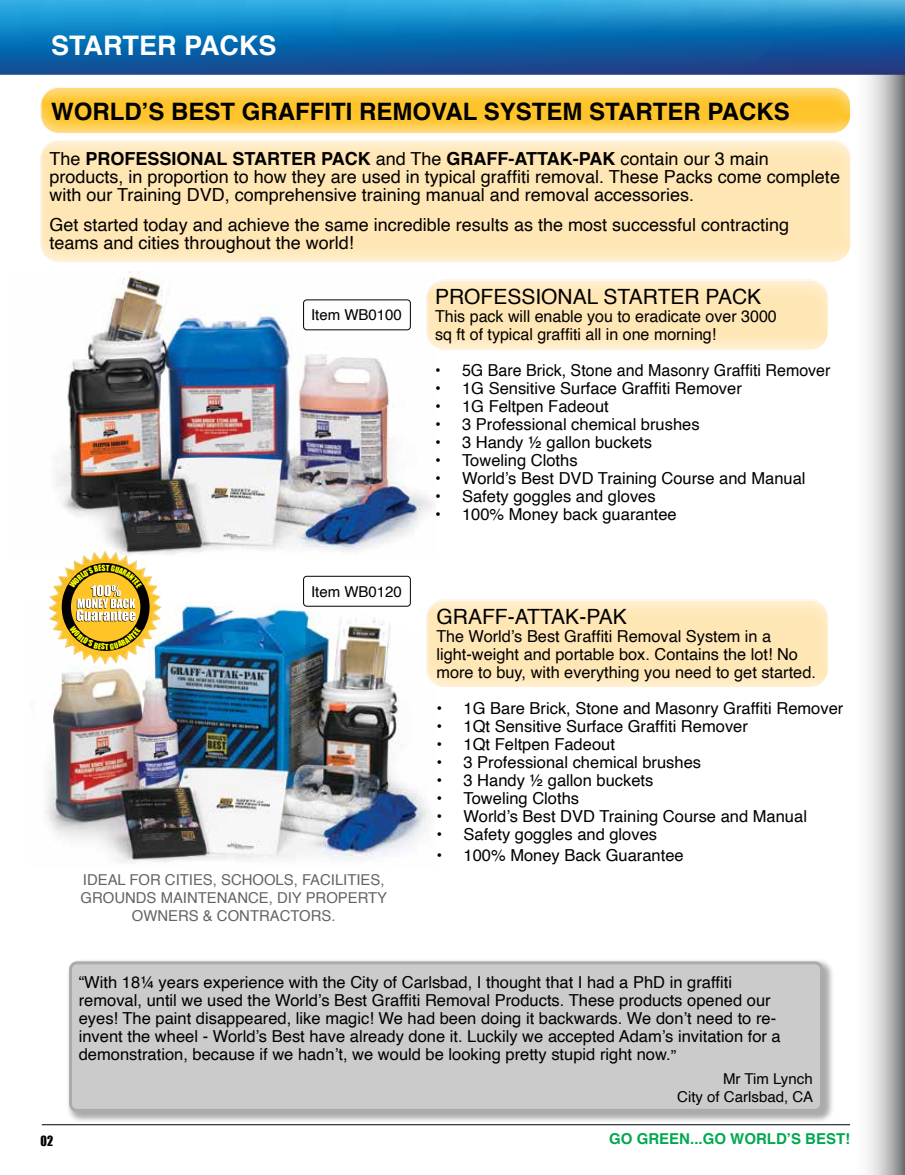
<style>
.page{position:relative;width:905px;height:1175px;background:#fff}
.page>*{position:absolute;margin:0;border:0;box-sizing:border-box;transform-origin:0 0}
.t1{font:700 27px "Helvetica";color:#fff}
.t2{font:700 24px "Helvetica";color:#000}
.t3{font:21px "Helvetica";color:#000}
.t4{font:18px/18px "Helvetica";color:#000}
.t5{font:16.5px/18px "Helvetica";color:#000}
.t6{font:15px/18px "Helvetica";color:#636466;text-align:center}
.t7{font:15px/18px "Helvetica";color:#000;text-align:right}
.t8{font:700 15px "Helvetica";color:#00a94f}
.t9{font:12.9px "Impact";color:#000;scale:.94 1}
.s1{font-weight:700}
</style>
<div class="page">
<svg style="left:850px;top:75px;width:54px;height:1099px"></svg>
<div style="left:39px;top:86px;width:813px;height:50px;background:#000;opacity:.23"></div>
<svg style="left:0;top:0;width:904px;height:75px;background:#1672b4"></svg>
<hr style="left:42px;top:1124px;width:808px;height:1px;background:#000">
<img style="left:56px;top:271px;width:376px;height:284px">
<img style="left:44px;top:602px;width:385px;height:261px">
<div style="left:424px;top:279px;width:405px;height:74px;background:#000;opacity:.23"></div>
<svg style="left:68px;top:960px;width:765px;height:162px"></svg>
<div style="left:70px;top:962px;width:751px;height:148px;background:#cbcbcc;border-radius:6px"></div>
<div style="left:69px;top:961px;width:754px;height:150px;border:3px solid #000;border-radius:6px"></div>
<img style="left:49px;top:550px;width:113px;height:115px">
<div style="left:62px;top:563px;width:88px;height:88px;border:9px solid #000;border-radius:50%"></div>
<div style="left:303px;top:299px;width:108px;height:31px;border:1px solid #000;border-radius:3px"></div>
<div style="left:303px;top:576px;width:108px;height:30px;border:1px solid #000;border-radius:3px"></div>
<div style="left:39px;top:140px;width:813px;height:124px;background:#000;opacity:.23"></div>
<div style="left:424px;top:599px;width:405px;height:90px;background:#000;opacity:.23"></div>
<svg style="left:69px;top:564px;width:73px;height:86px;background:#ad8f3f"></svg>
<h1 class="t1" style="left:51px;top:24px;width:227px">STARTER PACKS</h1>
<h2 class="t2" style="left:51px;top:92px;width:740px">WORLD’S BEST GRAFFITI REMOVAL SYSTEM STARTER PACKS</h2>
<p class="t4" style="left:49px;top:150px;width:792px">The <span class="s1">PROFESSIONAL STARTER PACK</span> and The <span class="s1">GRAFF-ATTAK-PAK</span> contain our 3 main products, in proportion to how they are used in typical graffiti removal. These Packs come complete with our Training DVD, comprehensive training manual and removal accessories.</p>
<p class="t4" style="left:49px;top:216px;width:741px">Get started today and achieve the same incredible results as the most successful contracting teams and cities throughout the world!</p>
<p class="t7" style="left:311px;top:306px;width:92px">Item WB0100</p>
<p class="t7" style="left:311px;top:583px;width:92px">Item WB0120</p>
<p class="t6" style="left:81px;top:871px;width:308px">IDEAL FOR CITIES, SCHOOLS, FACILITIES,<br>GROUNDS MAINTENANCE, DIY PROPERTY<br>OWNERS &amp; CONTRACTORS.</p>
<p class="t3" style="left:435px;top:280px;width:327px">PROFESSIONAL STARTER PACK</p>
<p class="t5" style="left:435px;top:307px;width:343px">This pack will enable you to eradicate over 3000 sq ft of typical graffiti all in one morning!</p>
<p class="t5" style="left:435px;top:361px;width:397px">• 5G Bare Brick, Stone and Masonry Graffiti Remover</p>
<p class="t5" style="left:435px;top:379px;width:308px">• 1G Sensitive Surface Graffiti Remover</p>
<p class="t5" style="left:435px;top:397px;width:175px">• 1G Feltpen Fadeout</p>
<p class="t5" style="left:435px;top:415px;width:266px">• 3 Professional chemical brushes</p>
<p class="t5" style="left:435px;top:433px;width:218px">• 3 Handy ½ gallon buckets</p>
<p class="t5" style="left:435px;top:451px;width:144px">• Toweling Cloths</p>
<p class="t5" style="left:435px;top:469px;width:372px">• World’s Best DVD Training Course and Manual</p>
<p class="t5" style="left:435px;top:487px;width:222px">• Safety goggles and gloves</p>
<p class="t5" style="left:435px;top:505px;width:243px">• 100% Money back guarantee</p>
<p class="t3" style="left:436px;top:600px;width:192px">GRAFF-ATTAK-PAK</p>
<p class="t5" style="left:436px;top:628px;width:381px">The World’s Best Graffiti Removal System in a light-weight and portable box. Contains the lot! No more to buy, with everything you need to get started.</p>
<p class="t5" style="left:436px;top:700px;width:408px">• 1G Bare Brick, Stone and Masonry Graffiti Remover</p>
<p class="t5" style="left:436px;top:718px;width:313px">• 1Qt Sensitive Surface Graffiti Remover</p>
<p class="t5" style="left:436px;top:736px;width:180px">• 1Qt Feltpen Fadeout</p>
<p class="t5" style="left:436px;top:754px;width:266px">• 3 Professional chemical brushes</p>
<p class="t5" style="left:436px;top:772px;width:218px">• 3 Handy ½ gallon buckets</p>
<p class="t5" style="left:436px;top:790px;width:144px">• Toweling Cloths</p>
<p class="t5" style="left:436px;top:808px;width:372px">• World’s Best DVD Training Course and Manual</p>
<p class="t5" style="left:436px;top:826px;width:222px">• Safety goggles and gloves</p>
<p class="t5" style="left:436px;top:847px;width:249px">• 100% Money Back Guarantee</p>
<p class="t9" style="left:40px;top:1130px;width:15px">02</p>
<p class="t5" style="left:79px;top:974px;width:703px">“With 18¼ years experience with the City of Carlsbad, I thought that I had a PhD in graffiti removal, until we used the World’s Best Graffiti Removal Products. These products opened our eyes! The paint disappeared, like magic! We had been doing it backwards. We don’t need to re&shy;invent the wheel - World’s Best have already done it. Luckily we accepted Adam’s invitation for a demonstration, because if we hadn’t, we would be looking pretty stupid right now.”</p>
<p class="t7" style="left:677px;top:1070px;width:137px">Mr Tim Lynch<br>City of Carlsbad, CA</p>
<p class="t8" style="left:609px;top:1126px;width:242px">GO GREEN...GO WORLD’S BEST!</p>
</div>
